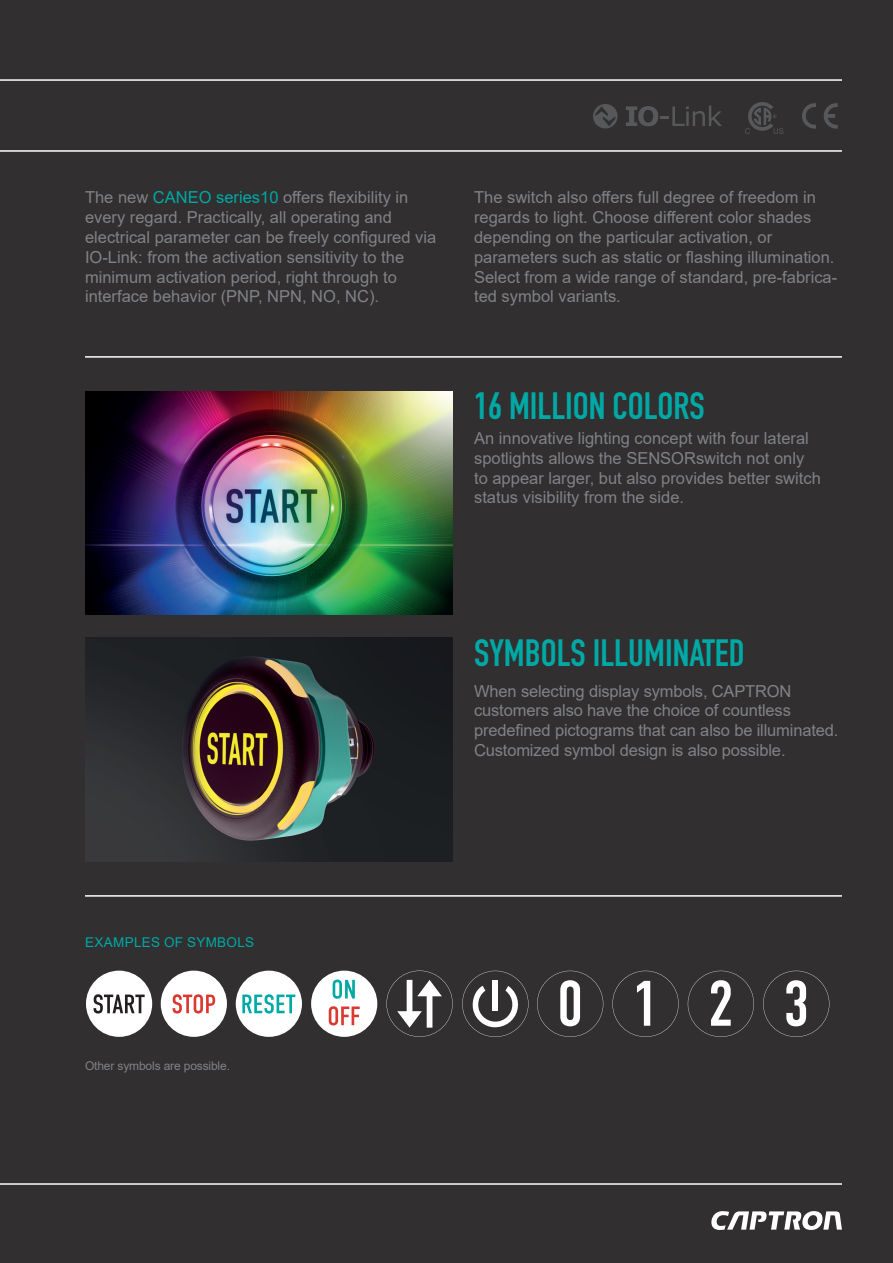
<style>
.page{position:relative;width:893px;height:1263px;background:#312f30}
.page>*{position:absolute;margin:0;border:0;box-sizing:border-box;transform-origin:0 0}
.t1{font:37.5px "DIN Engschrift Std";color:#00a9a5}
.t2{font:16.5px/19.8px "Arial";color:#808285}
.t3{font:13.5px "Arial";letter-spacing:.025em;color:#00a9a5}
.t4{font:12px "Arial";letter-spacing:-.01em;color:#808285}
.s1{color:#00a9a5}
</style>
<div class="page">
<hr style="left:0;top:150px;width:842px;height:2px;background:#fff">
<hr style="left:0;top:1183px;width:842px;height:2px;background:#fff">
<hr style="left:0;top:79px;width:842px;height:2px;background:#fff">
<svg style="left:711px;top:1211px;width:131px;height:19px"></svg>
<svg style="left:802px;top:103px;width:14px;height:26px"></svg>
<svg style="left:824px;top:103px;width:14px;height:26px"></svg>
<svg style="left:593px;top:104px;width:25px;height:24px"></svg>
<svg style="left:626px;top:106px;width:96px;height:21px"></svg>
<svg style="left:745px;top:102px;width:39px;height:32px"></svg>
<img style="left:85px;top:391px;width:368px;height:223px">
<img style="left:85px;top:638px;width:368px;height:223px">
<hr style="left:85px;top:356px;width:757px;height:2px;background:#fff">
<div style="left:161px;top:971px;width:66px;height:66px;background:#fff;border-radius:50%"></div>
<svg style="left:173px;top:994px;width:42px;height:19px"></svg>
<div style="left:86px;top:971px;width:66px;height:66px;background:#fff;border-radius:50%"></div>
<svg style="left:94px;top:994px;width:51px;height:19px"></svg>
<div style="left:236px;top:971px;width:66px;height:66px;background:#fff;border-radius:50%"></div>
<svg style="left:242px;top:994px;width:53px;height:19px"></svg>
<div style="left:311px;top:971px;width:66px;height:66px;background:#fff;border-radius:50%"></div>
<svg style="left:333px;top:979px;width:22px;height:20px"></svg>
<svg style="left:329px;top:1006px;width:31px;height:19px"></svg>
<svg style="left:386px;top:971px;width:67px;height:66px"></svg>
<svg style="left:537px;top:971px;width:66px;height:66px"></svg>
<svg style="left:612px;top:971px;width:67px;height:66px"></svg>
<svg style="left:688px;top:971px;width:66px;height:66px"></svg>
<svg style="left:763px;top:971px;width:66px;height:66px"></svg>
<svg style="left:462px;top:971px;width:66px;height:66px"></svg>
<hr style="left:85px;top:895px;width:757px;height:2px;background:#fff">
<p class="t2" style="left:85px;top:188px;width:353px">The new <span class="s1">CANEO series10</span> offers flexibility in every regard. Practically, all operating and electrical parameter can be freely configured via IO-Link: from the activation sensitivity to the minimum activation period, right through to interface behavior (PNP, NPN, NO, NC).</p>
<p class="t2" style="left:474px;top:188px;width:365px">The switch also offers full degree of freedom in regards to light. Choose different color shades depending on the particular activation, or parameters such as static or flashing illumination.<br>Select from a wide range of standard, pre-fabrica&shy;ted symbol variants.</p>
<h1 class="t1" style="left:474px;top:384px;width:232px">16 MILLION COLORS</h1>
<p class="t2" style="left:474px;top:428px;width:348px">An innovative lighting concept with four lateral spotlights allows the SENSORswitch not only to appear larger, but also provides better switch status visibility from the side.</p>
<h1 class="t1" style="left:474px;top:630px;width:272px">SYMBOLS ILLUMINATED</h1>
<p class="t3" style="left:85px;top:933px;width:170px">EXAMPLES OF SYMBOLS</p>
<p class="t4" style="left:85px;top:1057px;width:146px">Other symbols are possible.</p>
<p class="t2" style="left:474px;top:681px;width:366px">When selecting display symbols, CAPTRON customers also have the choice of countless predefined pictograms that can also be illuminated.<br>Customized symbol design is also possible.</p>
</div>
